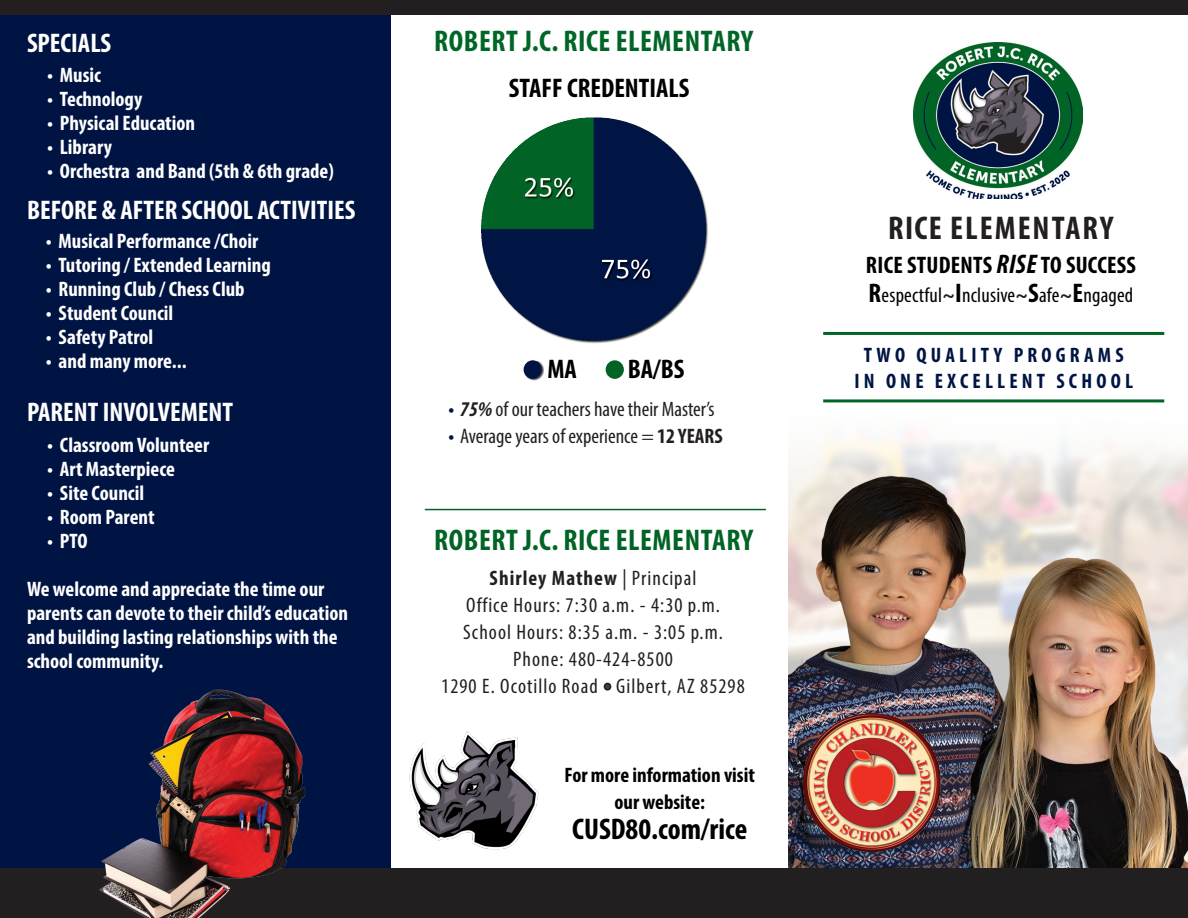
<style>
.page{position:relative;width:1188px;height:918px;background:#fff}
.page>*{position:absolute;margin:0;border:0;box-sizing:border-box;transform-origin:0 0}
.t1{font:700 condensed 33px "Myriad Pro";letter-spacing:.06em;color:#231f20}
.t2{font:700 condensed 30px "Myriad Pro";letter-spacing:.02em;color:#006627}
.t3{font:700 condensed 30px "Myriad Pro";letter-spacing:.02em;color:#016426}
.t4{font:700 condensed 30px "Myriad Pro";color:#000}
.t5{font:700 condensed 27px "Myriad Pro";color:#fff}
.t6{font:700 condensed 27px "Myriad Pro";color:#000}
.t7{font:700 condensed 24px "Myriad Pro";letter-spacing:.01em;color:#000}
.t8{font:700 condensed 21px/24px "Myriad Pro";color:#fff}
.t9{font:condensed 21px "Myriad Pro";letter-spacing:.05em;color:#231f20}
.t10{font:condensed 21px "Myriad Pro";color:#231f20}
.t11{font:700 condensed 21px "Myriad Pro";letter-spacing:.2em;color:#001443}
.t12{font:700 condensed 21px "Myriad Pro";color:#000}
.t13{font:condensed 21px "Myriad Pro";letter-spacing:.01em;color:#000}
.t14{font:700 condensed 21px "Myriad Pro";letter-spacing:.05em;color:#231f20}
.s1{font-weight:700;font-style:italic;color:#001645}
.s2{font-weight:700;font-style:italic}
.s3{font-weight:700}
.s4{font-weight:400}
.s5{font-style:italic;font-size:27px}
.s6{font-weight:700;font-size:27px}
.s7{font-weight:700;color:#231f20}
</style>
<div class="page">
<img style="left:789px;top:432px;width:399px;height:436px">
<div style="left:0;top:0;width:391px;height:918px;background:#001443"></div>
<div style="left:0;top:0;width:1188px;height:14px;background:#231f20"></div>
<div style="left:0;top:868px;width:1188px;height:50px;background:#211f20"></div>
<img style="left:801px;top:713px;width:141px;height:139px">
<img style="left:481px;top:117px;width:227px;height:226px">
<img style="left:99px;top:689px;width:207px;height:229px">
<img style="left:409px;top:731px;width:130px;height:119px">
<hr style="left:425px;top:509px;width:341px;height:1px;background:#016426">
<div style="left:524px;top:361px;width:20px;height:20px;background:#231f20;opacity:.75"></div>
<div style="left:524px;top:360px;width:18px;height:19px;background:#001443;border-radius:50%"></div>
<div style="left:606px;top:360px;width:18px;height:19px;background:#016426;border-radius:50%"></div>
<div style="left:604px;top:683px;width:7px;height:7px;background:#3f3f3f;border-radius:50%"></div>
<div style="left:604px;top:683px;width:7px;height:8px;border:2px solid #231f20;border-radius:50%"></div>
<hr style="left:823px;top:332px;width:341px;height:3px;background:#006627">
<hr style="left:823px;top:399px;width:341px;height:3px;background:#006627">
<img style="left:914px;top:42px;width:168px;height:157px">
<p class="t5" style="left:27px;top:26px;width:86px">SPECIALS</p>
<p class="t8" style="left:47px;top:62px;width:55px">• Music</p>
<p class="t8" style="left:47px;top:86px;width:97px">• Technology</p>
<p class="t8" style="left:47px;top:110px;width:149px">• Physical Education</p>
<p class="t8" style="left:47px;top:134px;width:66px">• Library</p>
<p class="t8" style="left:47px;top:158px;width:288px">• Orchestra and Band (5th &amp; 6th grade)</p>
<p class="t5" style="left:27px;top:193px;width:330px">BEFORE &amp; AFTER SCHOOL ACTIVITIES</p>
<p class="t8" style="left:46px;top:229px;width:214px">• Musical Performance /Choir</p>
<p class="t8" style="left:46px;top:253px;width:226px">• Tutoring / Extended Learning</p>
<p class="t8" style="left:46px;top:277px;width:200px">• Running Club / Chess Club</p>
<p class="t8" style="left:46px;top:301px;width:129px">• Student Council</p>
<p class="t8" style="left:46px;top:325px;width:109px">• Safety Patrol</p>
<p class="t8" style="left:46px;top:349px;width:142px">• and many more...</p>
<p class="t5" style="left:27px;top:395px;width:208px">PARENT INVOLVEMENT</p>
<p class="t8" style="left:47px;top:433px;width:163px">• Classroom Volunteer</p>
<p class="t8" style="left:47px;top:457px;width:129px">• Art Masterpiece</p>
<p class="t8" style="left:47px;top:481px;width:98px">• Site Council</p>
<p class="t8" style="left:47px;top:505px;width:109px">• Room Parent</p>
<p class="t8" style="left:47px;top:529px;width:42px">• PTO</p>
<p class="t8" style="left:27px;top:577px;width:323px">We welcome and appreciate the time our parents can devote to their child’s education and building lasting relationships with the school community.</p>
<p class="t2" style="left:434px;top:22px;width:321px">ROBERT J.C. RICE ELEMENTARY</p>
<p class="t6" style="left:509px;top:71px;width:182px">STAFF CREDENTIALS</p>
<p class="t6" style="left:547px;top:353px;width:31px">MA</p>
<p class="t6" style="left:628px;top:352px;width:58px">BA/BS</p>
<p class="t10" style="left:448px;top:396px;width:268px"><span class="s1">•</span> <span class="s2">75%</span> of our teachers have their Master’s</p>
<p class="t10" style="left:448px;top:423px;width:276px"><span class="s1">•</span> Average years of experience = <span class="s3">12 YEARS</span></p>
<p class="t3" style="left:434px;top:522px;width:321px">ROBERT J.C. RICE ELEMENTARY</p>
<p class="t14" style="left:490px;top:565px;width:208px">Shirley Mathew <span class="s4">| Principal</span></p>
<p class="t9" style="left:466px;top:593px;width:255px">Office Hours: 7:30 a.m. - 4:30 p.m.</p>
<p class="t9" style="left:463px;top:620px;width:261px">School Hours: 8:35 a.m. - 3:05 p.m.</p>
<p class="t9" style="left:513px;top:647px;width:161px">Phone: 480-424-8500</p>
<p class="t9" style="left:441px;top:674px;width:305px">1290 E. Ocotillo Road Gilbert, AZ 85298</p>
<p class="t12" style="left:565px;top:762px;width:192px">For more information visit</p>
<p class="t12" style="left:615px;top:789px;width:92px">our website:</p>
<p class="t4" style="left:572px;top:810px;width:177px">CUSD80.com/rice</p>
<p class="t1" style="left:888px;top:208px;width:227px">RICE ELEMENTARY</p>
<p class="t7" style="left:866px;top:250px;width:272px">RICE STUDENTS <span class="s5">RISE</span> TO SUCCESS</p>
<p class="t13" style="left:869px;top:283px;width:266px"><span class="s6">R</span>espectful<span class="s7">~</span><span class="s6">I</span>nclusive<span class="s7">~</span><span class="s6">S</span>afe<span class="s7">~</span><span class="s6">E</span>ngaged</p>
<p class="t11" style="left:864px;top:341px;width:261px">TWO QUALITY PROGRAMS</p>
<p class="t11" style="left:854px;top:368px;width:280px">IN ONE EXCELLENT SCHOOL</p>
</div>
